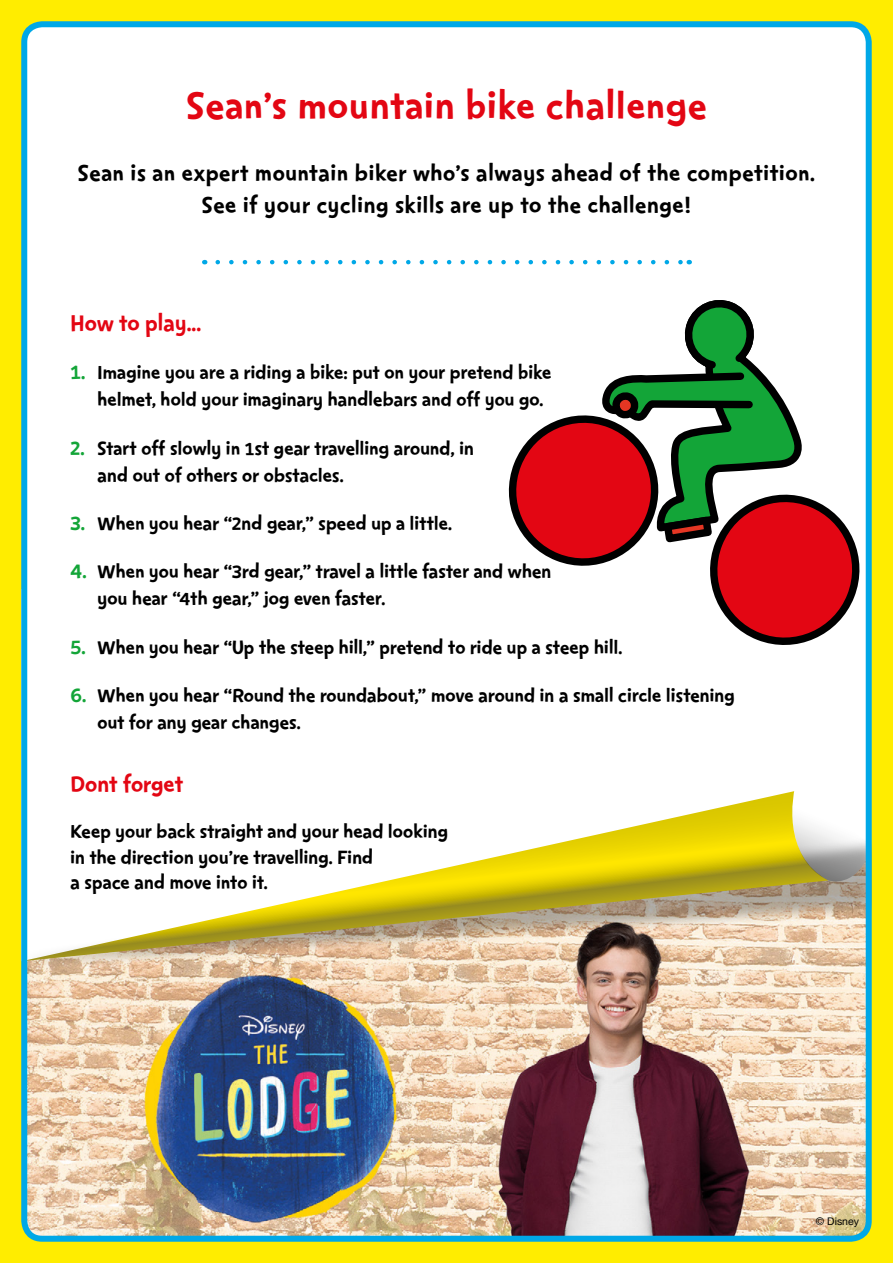
<style>
.page{position:relative;width:893px;height:1263px;background:#ffed00}
.page>*{position:absolute;margin:0;border:0;box-sizing:border-box;transform-origin:0 0}
.t1{font:45px "Change 4 Life Text";color:#e30613}
.t2{font:27px/32.4px "Change 4 Life Text";color:#000;text-align:center}
.t3{font:27px "Change 4 Life Text";letter-spacing:-.025em;color:#e30613}
.t4{font:22.5px/27px "Change 4 Life Text";letter-spacing:-.02em;color:#000}
.t5{font:10.5px "Helvetica Neue";color:#000}
.s1{font-size:24px;color:#13a538}
</style>
<div class="page">
<div style="left:23px;top:23px;width:847px;height:1216px;background:#fff;border-radius:18px"></div>
<img style="left:23px;top:1011px;width:847px;height:228px">
<img style="left:28px;top:881px;width:837px;height:130px">
<svg style="left:28px;top:791px;width:800px;height:170px"></svg>
<svg style="left:792px;top:791px;width:73px;height:90px"></svg>
<svg style="left:218px;top:260px;width:464px;height:4px"></svg>
<svg style="left:508px;top:300px;width:352px;height:345px"></svg>
<div style="left:21px;top:21px;width:851px;height:1221px;border:6px solid #00a8e7;border-radius:18px"></div>
<h1 class="t1" style="left:186px;top:88px;width:523px">Sean’s mountain bike challenge</h1>
<p class="t2" style="left:78px;top:158px;width:739px">Sean is an expert mountain biker who’s always ahead of the competition.<br>See if your cycling skills are up to the challenge!</p>
<p class="t3" style="left:70px;top:312px;width:133px">How to play...</p>
<p class="t4" style="left:97px;top:361px;width:456px;text-indent:-27px"><span class="s1">1.</span> Imagine you are a riding a bike: put on your pretend bike helmet, hold your imaginary handlebars and off you go.</p>
<p class="t4" style="left:97px;top:436px;width:379px;text-indent:-27px"><span class="s1">2.</span> Start off slowly in 1st gear travelling around, in and out of others or obstacles.</p>
<p class="t4" style="left:70px;top:511px;width:384px"><span class="s1">3.</span> When you hear “2nd gear,” speed up a little.</p>
<p class="t4" style="left:97px;top:559px;width:456px;text-indent:-27px"><span class="s1">4.</span> When you hear “3rd gear,” travel a little faster and when you hear “4th gear,” jog even faster.</p>
<p class="t4" style="left:70px;top:635px;width:554px"><span class="s1">5.</span> When you hear “Up the steep hill,” pretend to ride up a steep hill.</p>
<p class="t4" style="left:97px;top:683px;width:639px;text-indent:-27px"><span class="s1">6.</span> When you hear “Round the roundabout,” move around in a small circle listening out for any gear changes.</p>
<p class="t3" style="left:70px;top:773px;width:115px">Dont forget</p>
<p class="t4" style="left:70px;top:820px;width:380px;line-height:25.5px">Keep your back straight and your head looking in the direction you’re travelling. Find<br>a space and move into it.</p>
<p class="t5" style="left:816px;top:1213px;width:45px">© Disney</p>
</div>
